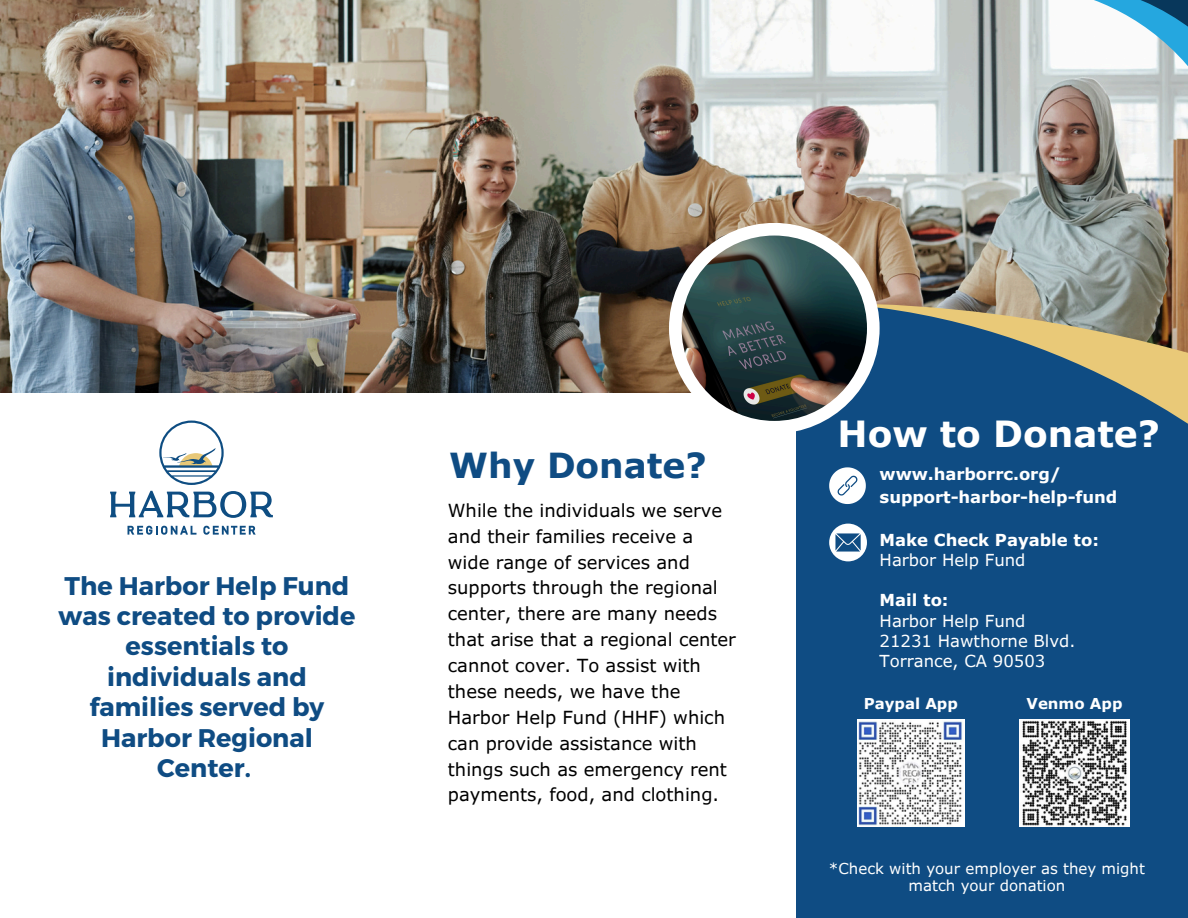
<style>
.page{position:relative;width:1188px;height:918px;background:#fff}
.page>*{position:absolute;margin:0;border:0;box-sizing:border-box;transform-origin:0 0}
.t1{font:700 36px "Verdana Pro";color:#fff}
.t2{font:700 34.5px "Verdana Pro";color:#0f4c83}
.t3{font:700 25.5px/30.3px "Montserrat";color:#0f4c83;text-align:center}
.t4{font:18px/25.8px "Verdana Pro";color:#010101}
.t5{font:700 16.5px/22.5px "Verdana Pro";letter-spacing:-.005em;color:#fff}
.t6{font:16.5px/20.2px "Verdana Pro";color:#fff}
.t7{font:15px/16.8px "Verdana Pro";color:#fff;text-align:center}
.t8{font:700 15px "Verdana Pro";color:#fff}
.s1{font-weight:400}
.s2{font-weight:700}
</style>
<div class="page">
<img style="left:0;top:0;width:1188px;height:393px">
<div style="left:796px;top:418px;width:392px;height:500px;background:#0f4c83"></div>
<svg style="left:831px;top:297px;width:357px;height:127px;background:#58727c"></svg>
<svg style="left:999px;top:0;width:189px;height:167px"></svg>
<div style="left:669px;top:223px;width:211px;height:211px;background:#fff;border-radius:50%"></div>
<img style="left:682px;top:236px;width:185px;height:185px;border-radius:50%">
<svg style="left:829px;top:467px;width:37px;height:37px"></svg>
<svg style="left:128px;top:526px;width:68px;height:9px"></svg>
<svg style="left:203px;top:526px;width:53px;height:9px"></svg>
<svg style="left:110px;top:491px;width:163px;height:27px"></svg>
<svg style="left:159px;top:421px;width:65px;height:64px"></svg>
<svg style="left:829px;top:524px;width:38px;height:37px"></svg>
<img style="left:857px;top:720px;width:107px;height:106px">
<img style="left:1020px;top:720px;width:110px;height:106px">
<p class="t3" style="left:59px;top:569px;width:298px">The Harbor Help Fund was created to provide essentials to individuals and families served by<br>Harbor Regional<br>Center.</p>
<h1 class="t2" style="left:449px;top:444px;width:259px">Why Donate?</h1>
<p class="t4" style="left:448px;top:497px;width:290px">While the individuals we serve and their families receive a wide range of services and supports through the regional center, there are many needs that arise that a regional center cannot cover. To assist with these needs, we have the<br>Harbor Help Fund (HHF) which can provide assistance with things such as emergency rent payments, food, and clothing.</p>
<p class="t1" style="left:838px;top:411px;width:324px">How to Donate?</p>
<p class="t5" style="left:880px;top:462px;width:239px">www.harborrc.org/ support-harbor-help-fund</p>
<p class="t5" style="left:880px;top:529px;width:221px;line-height:20.2px">Make Check Payable to:<br><span class="s1">Harbor Help Fund</span></p>
<h3 class="t6" style="left:880px;top:590px;width:197px"><span class="s2">Mail to:<br></span>Harbor Help Fund<br>21231 Hawthorne Blvd.<br>Torrance, CA 90503</h3>
<h4 class="t8" style="left:864px;top:694px;width:96px">Paypal App</h4>
<p class="t8" style="left:1027px;top:694px;width:97px">Venmo App</p>
<h5 class="t7" style="left:829px;top:860px;width:318px">*Check with your employer as they might match your donation</h5>
</div>
